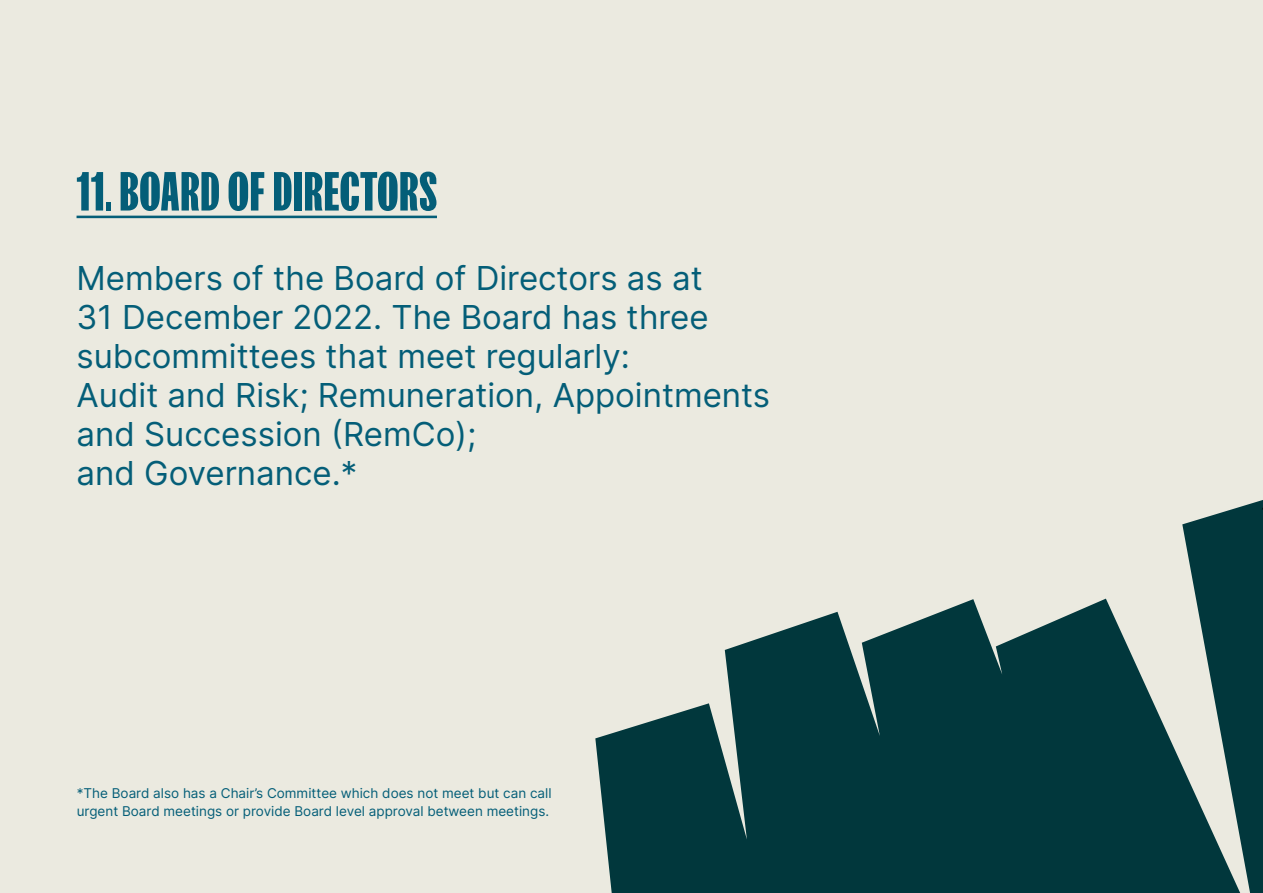
<style>
.page{position:relative;width:1263px;height:893px;background:#ebeae0}
.page>*{position:absolute;margin:0;border:0;box-sizing:border-box;transform-origin:0 0}
.t1{font:700 51px "FK Screamer";letter-spacing:.025em;color:#045e78}
.t2{font:33px/39px "Inter";color:#045e78}
.t3{font:13.5px/18px "Inter";color:#045e78}
</style>
<div class="page">
<svg style="left:595px;top:500px;width:668px;height:393px;fill:#01373c"></svg>
<hr style="left:77px;top:216px;width:360px;height:2px;background:#045e78">
<h1 class="t1" style="left:77px;top:161px;width:362px">11. BOARD OF DIRECTORS</h1>
<p class="t2" style="left:77px;top:258px;width:695px">Members of the Board of Directors as at<br>31 December 2022. The Board has three subcommittees that meet regularly:<br>Audit and Risk; Remuneration, Appointments and Succession (RemCo);<br>and Governance.*</p>
<p class="t3" style="left:77px;top:784px;width:476px">*The Board also has a Chair’s Committee which does not meet but can call urgent Board meetings or provide Board level approval between meetings.</p>
</div>
